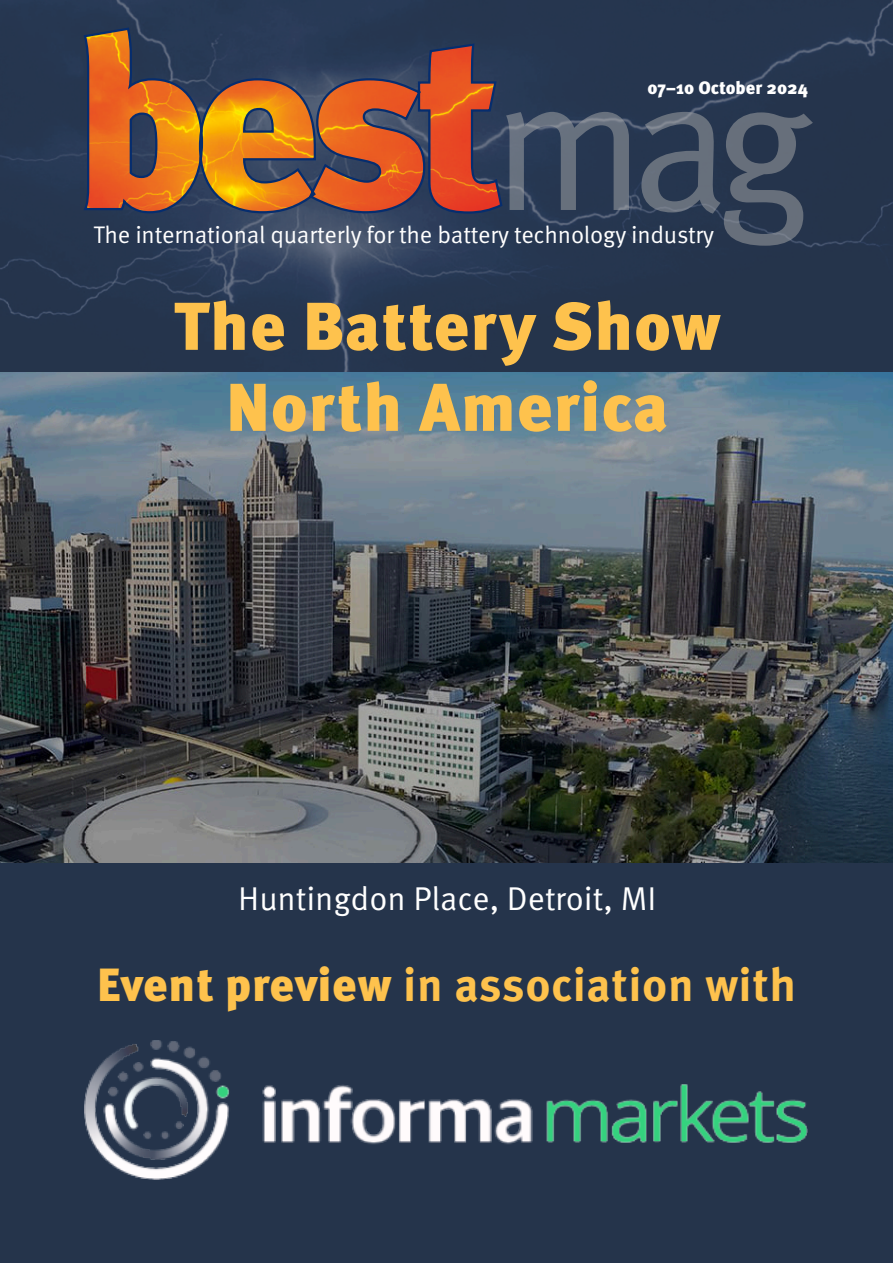
<style>
.page{position:relative;width:893px;height:1263px;background:#fff}
.page>*{position:absolute;margin:0;border:0;box-sizing:border-box;transform-origin:0 0}
.t1{font:192px "Meta OT Norm";color:rgb(169 170 170/.5)}
.t2{font:900 67.5px/81px "Meta OT";letter-spacing:.015em;color:#fec24d;text-align:center}
.t3{font:700 46.5px "Meta OT";letter-spacing:.015em;color:#fec24d}
.t4{font:33px "Meta OT Norm";color:#fff}
.t5{font:24px "Meta OT Norm";letter-spacing:-.01em;color:#fff}
.t6{font:900 18px "Meta OT";color:#fff}
.s1{font-weight:900}
</style>
<div class="page">
<img style="left:0;top:0;width:893px;height:1263px">
<svg style="left:82px;top:26px;width:422px;height:189px;background:#8d563c"></svg>
<img style="left:84px;top:1040px;width:723px;height:139px">
<img style="left:0;top:373px;width:893px;height:490px">
<p class="t6" style="left:647px;top:80px;width:162px">07–10 October 2024</p>
<h1 class="t1" style="left:491px;top:65px;width:323px">mag</h1>
<p class="t5" style="left:94px;top:225px;width:622px">The international quarterly for the battery technology industry</p>
<h2 class="t2" style="left:174px;top:292px;width:549px">The Battery Show<br>North America</h2>
<h3 class="t4" style="left:238px;top:885px;width:419px">Huntingdon Place, Detroit, MI</h3>
<h3 class="t3" style="left:97px;top:965px;width:700px"><span class="s1">Event preview</span> in association with</h3>
</div>
